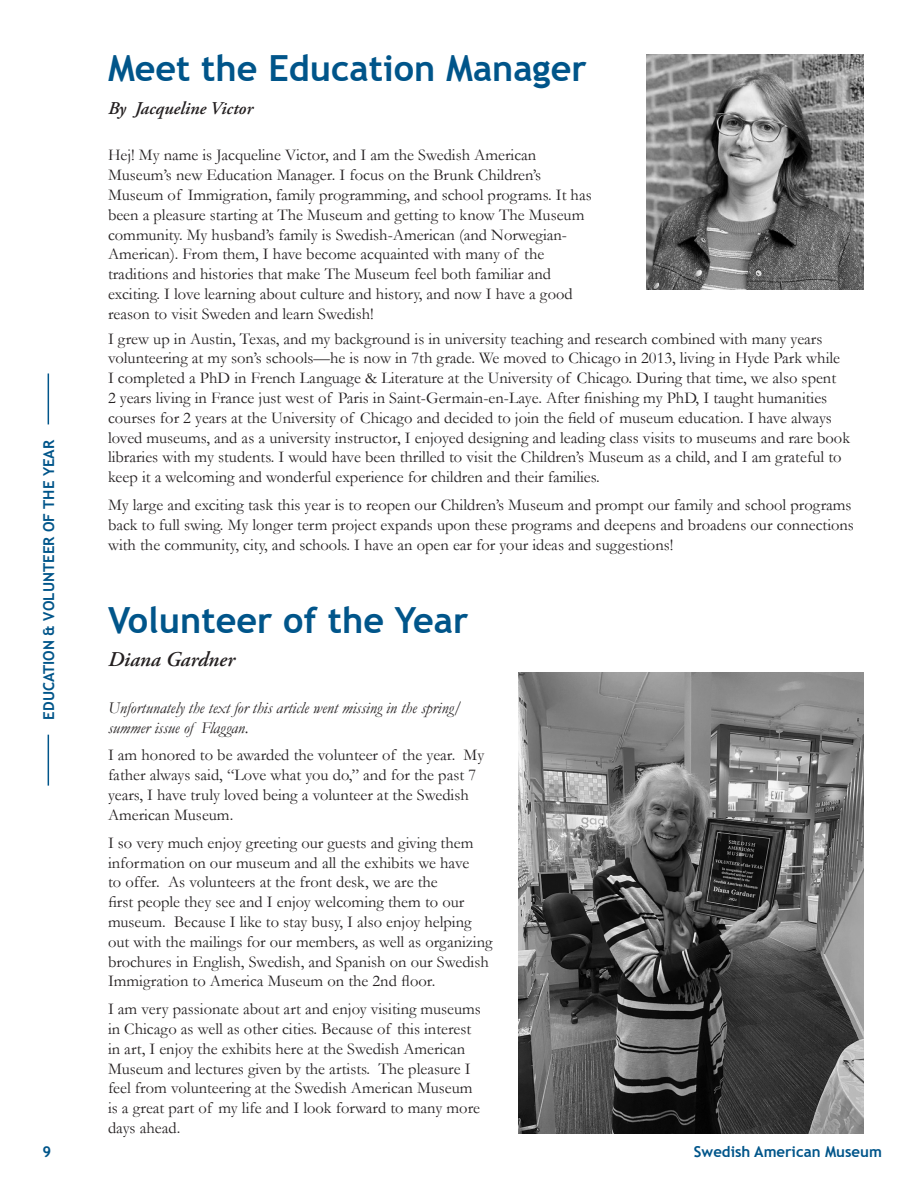
<style>
.page{position:relative;width:918px;height:1188px;background:#fff}
.page>*{position:absolute;margin:0;border:0;box-sizing:border-box;transform-origin:0 0}
.t1{font:700 36px "Trebuchet MS";color:#00558a}
.Byline{font:italic 600 21px "Adobe Garamond Pro";color:#231f20}
.Byline-2{font:italic 600 18px "Adobe Garamond Pro";color:#231f20}
.Copy{font:16.5px/19.8px "Garamond";color:#231f20}
.Byline-3{font:16.5px/19.8px "Garamond";color:#231f20}
.Byline-4{font:italic 16.5px/19.8px "Garamond";color:#231f20}
.TOC_Bold{font:700 15px "Trebuchet MS";color:#00558a}
</style>
<div class="page">
<hr style="left:48px;top:735px;width:1px;height:51px;background:#00558a">
<hr style="left:48px;top:374px;width:1px;height:50px;background:#00558a">
<img style="left:646px;top:54px;width:218px;height:235px">
<img style="left:518px;top:673px;width:346px;height:460px">
<p class="TOC_Bold" style="left:40px;top:720px;width:281px;rotate:-90deg">EDUCATION &amp; VOLUNTEER OF THE YEAR</p>
<p class="t1" style="left:108px;top:45px;width:480px">Meet the Education Manager</p>
<p class="Byline-2" style="left:108px;top:97px;width:147px">By Jacqueline Victor</p>
<p class="Copy" style="left:108px;top:145px;width:485px">Hej! My name is Jacqueline Victor, and I am the Swedish American Museum’s new Education Manager. I focus on the Brunk Children’s Museum of Immigration, family programming, and school programs. It has been a pleasure starting at The Museum and getting to know The Museum community. My husband’s family is Swedish-American (and Norwegian-American). From them, I have become acquainted with many of the traditions and histories that make The Museum feel both familiar and exciting. I love learning about culture and history, and now I have a good reason to visit Sweden and learn Swedish!</p>
<p class="Copy" style="left:108px;top:328px;width:744px">I grew up in Austin, Texas, and my background is in university teaching and research combined with many years volunteering at my son’s schools—he is now in 7th grade. We moved to Chicago in 2013, living in Hyde Park while I completed a PhD in French Language &amp; Literature at the University of Chicago. During that time, we also spent<br>2 years living in France just west of Paris in Saint-Germain-en-Laye. After finishing my PhD, I taught humanities courses for 2 years at the University of Chicago and decided to join the field of museum education. I have always loved museums, and as a university instructor, I enjoyed designing and leading class visits to museums and rare book libraries with my students. I would have been thrilled to visit the Children’s Museum as a child, and I am grateful to keep it a welcoming and wonderful experience for children and their families.</p>
<p class="Copy" style="left:108px;top:495px;width:748px">My large and exciting task this year is to reopen our Children’s Museum and prompt our family and school programs back to full swing. My longer term project expands upon these programs and deepens and broadens our connections with the community, city, and schools. I have an open ear for your ideas and suggestions!</p>
<p class="t1" style="left:108px;top:598px;width:362px">Volunteer of the Year</p>
<p class="Byline" style="left:108px;top:647px;width:128px">Diana Gardner</p>
<p class="Byline-4" style="left:108px;top:697px;width:355px">Unfortunately the text for this article went missing in the spring/ summer issue of Flaggan.</p>
<p class="Byline-3" style="left:108px;top:745px;width:378px">I am honored to be awarded the volunteer of the year. My father always said, “Love what you do,” and for the past 7 years, I have truly loved being a volunteer at the Swedish American Museum.</p>
<p class="Byline-3" style="left:108px;top:832px;width:386px">I so very much enjoy greeting our guests and giving them information on our museum and all the exhibits we have<br>to offer. As volunteers at the front desk, we are the<br>first people they see and I enjoy welcoming them to our museum. Because I like to stay busy, I also enjoy helping out with the mailings for our members, as well as organizing brochures in English, Swedish, and Spanish on our Swedish Immigration to America Museum on the 2nd floor.</p>
<p class="Byline-3" style="left:108px;top:999px;width:374px">I am very passionate about art and enjoy visiting museums in Chicago as well as other cities. Because of this interest in art, I enjoy the exhibits here at the Swedish American Museum and lectures given by the artists. The pleasure I feel from volunteering at the Swedish American Museum is a great part of my life and I look forward to many more days ahead.</p>
<p class="TOC_Bold" style="left:43px;top:1142px;width:10px">9</p>
<p class="TOC_Bold" style="left:694px;top:1142px;width:190px">Swedish American Museum</p>
</div>
